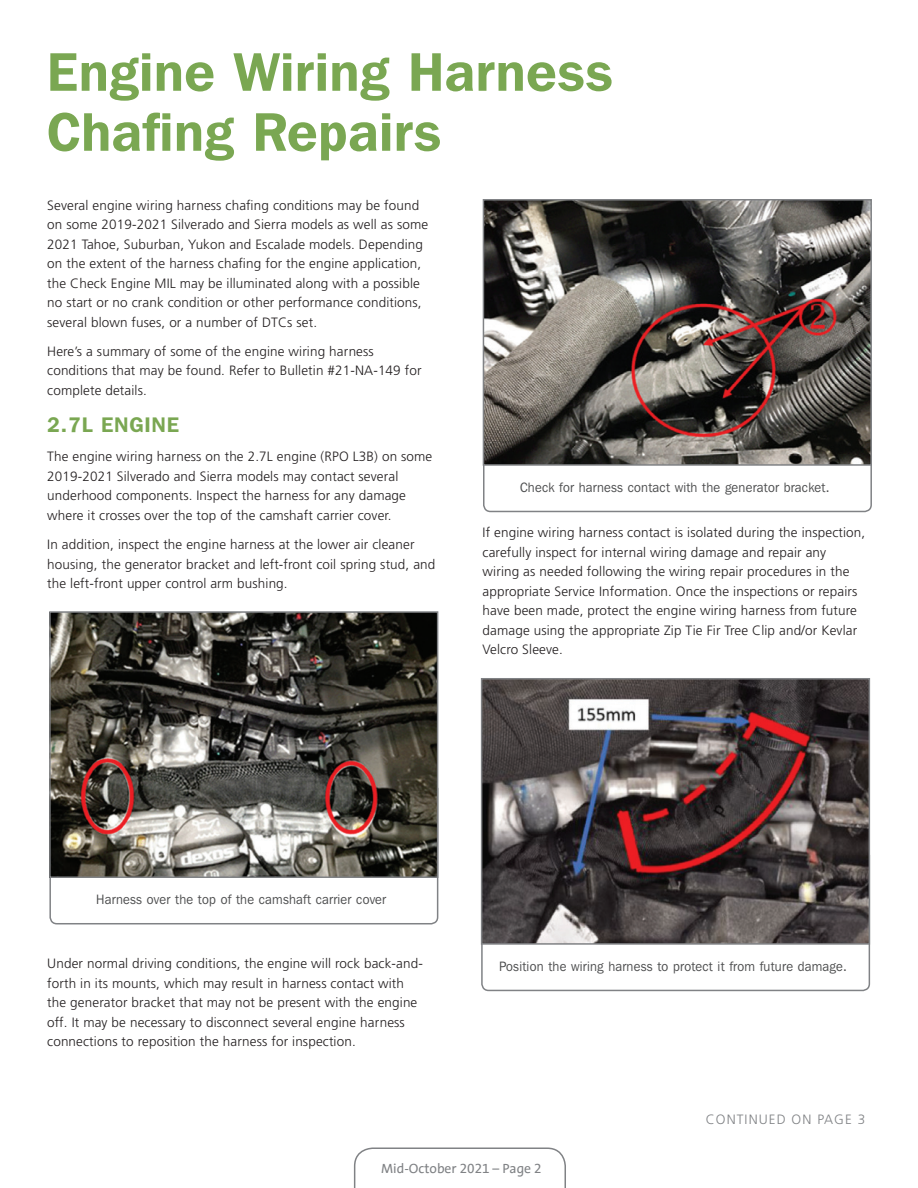
<style>
.page{position:relative;width:918px;height:1188px;background:#fff}
.page>*{position:absolute;margin:0;border:0;box-sizing:border-box;transform-origin:0 0}
._2019_headers{font:600 54px/60px "Franklin Gothic IT Cby BT";letter-spacing:.01em;color:#7aa752}
._2019_subheads_7489{font:600 21px "Franklin Gothic IT Cby BT";letter-spacing:.04em;color:#7aa752}
._2019_body_copy{font:300 13.5px/19.5px "Frutiger";letter-spacing:.01em;color:#231f20}
._2019_captions{font:13.5px "Franklin Gothic IT Cby BT";letter-spacing:.02em;color:#4b4c4d;scale:.95 1}
.t1{font:13.5px "GM Sans";color:#808285}
._2019_continued{font:300 13.5px "Frutiger";letter-spacing:.08em;color:#808285}
</style>
<div class="page">
<svg style="left:354px;top:1148px;width:212px;height:40px"></svg>
<div style="left:49px;top:782px;width:389px;height:142px;border:2px solid #808285;border-radius:7px"></div>
<img style="left:52px;top:614px;width:383px;height:261px">
<div style="left:49px;top:611px;width:389px;height:267px;border:2px solid #808285"></div>
<div style="left:483px;top:370px;width:389px;height:142px;border:2px solid #808285;border-radius:7px"></div>
<img style="left:486px;top:202px;width:383px;height:261px">
<div style="left:483px;top:199px;width:389px;height:267px;border:2px solid #808285"></div>
<div style="left:481px;top:849px;width:389px;height:142px;border:2px solid #808285;border-radius:7px"></div>
<img style="left:484px;top:681px;width:383px;height:261px">
<div style="left:481px;top:678px;width:389px;height:267px;border:2px solid #808285"></div>
<p class="_2019_headers" style="left:47px;top:41px;width:567px">Engine Wiring Harness<br>Chafing Repairs</p>
<p class="_2019_body_copy" style="left:47px;top:195px;width:382px">Several engine wiring harness chafing conditions may be found on some 2019-2021 Silverado and Sierra models as well as some 2021 Tahoe, Suburban, Yukon and Escalade models. Depending on the extent of the harness chafing for the engine application, the Check Engine MIL may be illuminated along with a possible no start or no crank condition or other performance conditions, several blown fuses, or a number of DTCs set.</p>
<p class="_2019_body_copy" style="left:47px;top:341px;width:376px">Here’s a summary of some of the engine wiring harness conditions that may be found. Refer to Bulletin #21-NA-149 for complete details.</p>
<p class="_2019_subheads_7489" style="left:47px;top:412px;width:134px">2.7L ENGINE</p>
<p class="_2019_body_copy" style="left:47px;top:447px;width:387px">The engine wiring harness on the 2.7L engine (RPO L3B) on some 2019-2021 Silverado and Sierra models may contact several underhood components. Inspect the harness for any damage where it crosses over the top of the camshaft carrier cover.</p>
<p class="_2019_body_copy" style="left:47px;top:535px;width:390px">In addition, inspect the engine harness at the lower air cleaner housing, the generator bracket and left-front coil spring stud, and the left-front upper control arm bushing.</p>
<p class="_2019_captions" style="left:520px;top:479px;width:327px">Check for harness contact with the generator bracket.</p>
<p class="_2019_body_copy" style="left:483px;top:523px;width:384px">If engine wiring harness contact is isolated during the inspection, carefully inspect for internal wiring damage and repair any wiring as needed following the wiring repair procedures in the appropriate Service Information. Once the inspections or repairs have been made, protect the engine wiring harness from future damage using the appropriate Zip Tie Fir Tree Clip and/or Kevlar Velcro Sleeve.</p>
<p class="_2019_captions" style="left:96px;top:891px;width:307px">Harness over the top of the camshaft carrier cover</p>
<p class="_2019_body_copy" style="left:47px;top:954px;width:377px">Under normal driving conditions, the engine will rock back-and&shy;forth in its mounts, which may result in harness contact with the generator bracket that may not be present with the engine off. It may be necessary to disconnect several engine harness connections to reposition the harness for inspection.</p>
<p class="_2019_captions" style="left:499px;top:958px;width:368px">Position the wiring harness to protect it from future damage.</p>
<p class="_2019_continued" style="left:706px;top:1112px;width:161px">CONTINUED ON PAGE 3</p>
<p class="t1" style="left:381px;top:1161px;width:162px">Mid-October 2021 – Page 2</p>
</div>
